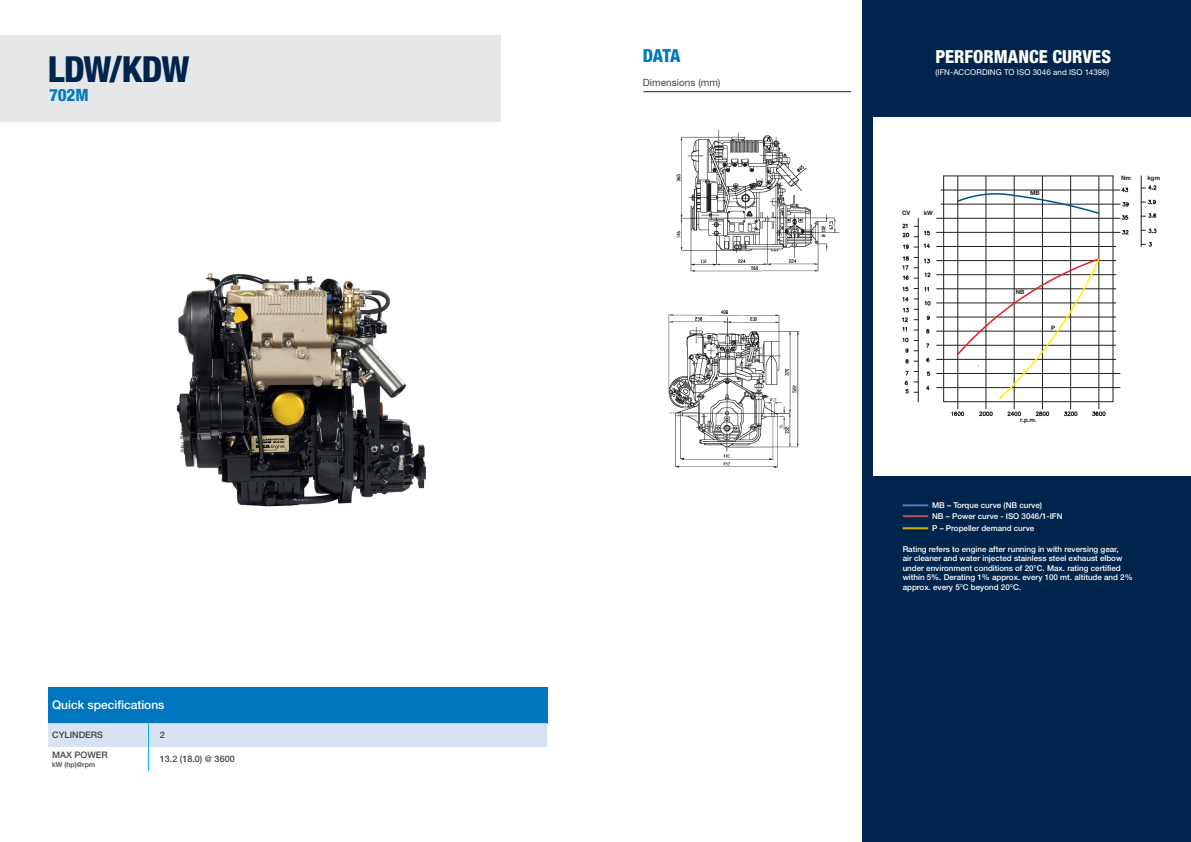
<style>
.page{position:relative;width:1191px;height:842px;background:#fff}
.page>*{position:absolute;margin:0;border:0;box-sizing:border-box;transform-origin:0 0}
.t1{font:800 condensed 36px "Helvetica Neue LT Pro";letter-spacing:-.025em;color:#00254c}
.t2{font:800 condensed 18px "Helvetica Neue LT Pro";color:#fff}
.t3{font:800 condensed 18px "Helvetica Neue LT Pro";color:#0076be}
.t4{font:800 condensed 17px "Helvetica Neue LT Pro";color:#007cc2}
.t5{font:500 12px "Helvetica Neue LT Pro";color:#fff}
.t6{font:10px "Helvetica Neue LT Pro";letter-spacing:.005em;color:#414445}
.t7{font:500 9px "Helvetica Neue LT Pro";color:#414445}
.t8{font:500 8px/9.6px "Helvetica Neue LT Pro";color:#fff}
.t9{font:8px "Helvetica Neue LT Pro";letter-spacing:.01em;color:#fff}
.t10{font:500 7px "Helvetica Neue LT Pro";color:#414445}
.t11{font:700 6.1px "Helvetica Neue LT Pro";color:#231f20}
</style>
<div class="page">
<div style="left:48px;top:687px;width:499px;height:36px;background:#0076be"></div>
<svg style="left:48px;top:723px;width:499px;height:48px"></svg>
<div style="left:0;top:36px;width:500px;height:86px;background:#e6e7e9"></div>
<img style="left:176px;top:273px;width:250px;height:234px">
<div style="left:862px;top:0;width:329px;height:842px;background:#00254c"></div>
<div style="left:873px;top:118px;width:318px;height:358px;background:#fff"></div>
<hr style="left:902px;top:515px;width:26px;height:2px;background:#bb5151">
<hr style="left:902px;top:527px;width:26px;height:2px;background:#ddb008">
<hr style="left:902px;top:504px;width:26px;height:2px;background:#4a7ec0">
<hr style="left:643px;top:91px;width:208px;height:1px;background:#231f20">
<img style="left:676px;top:129px;width:164px;height:143px">
<img style="left:668px;top:310px;width:131px;height:158px">
<hr style="left:1098px;top:176px;width:1px;height:233px;background:#231f20">
<hr style="left:1070px;top:176px;width:1px;height:233px;background:#231f20">
<hr style="left:1042px;top:176px;width:1px;height:233px;background:#231f20">
<hr style="left:985px;top:176px;width:1px;height:233px;background:#231f20">
<hr style="left:957px;top:176px;width:1px;height:233px;background:#231f20">
<hr style="left:943px;top:176px;width:1px;height:226px;background:#231f20">
<hr style="left:936px;top:218px;width:184px;height:1px;background:#231f20">
<hr style="left:936px;top:232px;width:184px;height:1px;background:#231f20">
<hr style="left:936px;top:387px;width:184px;height:1px;background:#231f20">
<hr style="left:936px;top:373px;width:184px;height:1px;background:#231f20">
<hr style="left:936px;top:359px;width:179px;height:1px;background:#231f20">
<hr style="left:936px;top:345px;width:179px;height:1px;background:#231f20">
<hr style="left:936px;top:331px;width:179px;height:1px;background:#231f20">
<hr style="left:936px;top:317px;width:179px;height:1px;background:#231f20">
<hr style="left:936px;top:303px;width:179px;height:1px;background:#231f20">
<hr style="left:936px;top:289px;width:179px;height:1px;background:#231f20">
<hr style="left:936px;top:274px;width:179px;height:1px;background:#231f20">
<hr style="left:936px;top:260px;width:179px;height:1px;background:#231f20">
<hr style="left:936px;top:246px;width:179px;height:1px;background:#231f20">
<hr style="left:1112px;top:176px;width:1px;height:226px;background:#231f20">
<svg style="left:927px;top:372px;width:3px;height:4px"></svg>
<svg style="left:926px;top:358px;width:3px;height:4px"></svg>
<svg style="left:926px;top:329px;width:3px;height:4px"></svg>
<svg style="left:924px;top:301px;width:6px;height:4px"></svg>
<svg style="left:924px;top:287px;width:4px;height:4px"></svg>
<svg style="left:924px;top:272px;width:6px;height:5px"></svg>
<svg style="left:924px;top:258px;width:6px;height:5px"></svg>
<svg style="left:924px;top:244px;width:6px;height:4px"></svg>
<svg style="left:924px;top:231px;width:5px;height:4px"></svg>
<hr style="left:1014px;top:176px;width:1px;height:233px;background:#231f20">
<hr style="left:940px;top:204px;width:180px;height:1px;background:#231f20">
<hr style="left:940px;top:190px;width:180px;height:1px;background:#231f20">
<svg style="left:1121px;top:188px;width:7px;height:4px"></svg>
<svg style="left:1122px;top:202px;width:6px;height:4px"></svg>
<svg style="left:1121px;top:216px;width:7px;height:4px"></svg>
<svg style="left:956px;top:192px;width:144px;height:23px"></svg>
<hr style="left:943px;top:401px;width:170px;height:1px;background:#231f20">
<hr style="left:943px;top:176px;width:170px;height:1px;background:#231f20">
<hr style="left:1141px;top:176px;width:1px;height:70px;background:#231f20">
<svg style="left:1122px;top:230px;width:6px;height:4px"></svg>
<svg style="left:1141px;top:242px;width:10px;height:4px"></svg>
<svg style="left:1141px;top:229px;width:15px;height:4px"></svg>
<svg style="left:1141px;top:213px;width:15px;height:5px"></svg>
<svg style="left:1141px;top:200px;width:14px;height:4px"></svg>
<svg style="left:1141px;top:185px;width:15px;height:5px"></svg>
<hr style="left:918px;top:218px;width:1px;height:184px;background:#231f20">
<svg style="left:905px;top:381px;width:3px;height:12px"></svg>
<svg style="left:905px;top:359px;width:3px;height:4px"></svg>
<svg style="left:905px;top:348px;width:3px;height:5px"></svg>
<svg style="left:902px;top:338px;width:6px;height:4px"></svg>
<svg style="left:902px;top:308px;width:6px;height:23px"></svg>
<svg style="left:902px;top:297px;width:6px;height:4px"></svg>
<svg style="left:902px;top:287px;width:6px;height:4px"></svg>
<svg style="left:902px;top:256px;width:6px;height:24px"></svg>
<svg style="left:903px;top:244px;width:5px;height:5px"></svg>
<svg style="left:902px;top:223px;width:16px;height:14px"></svg>
<svg style="left:956px;top:257px;width:145px;height:144px"></svg>
<svg style="left:979px;top:412px;width:13px;height:4px"></svg>
<svg style="left:1007px;top:412px;width:13px;height:4px"></svg>
<svg style="left:1035px;top:412px;width:14px;height:4px"></svg>
<svg style="left:1064px;top:412px;width:13px;height:4px"></svg>
<svg style="left:951px;top:411px;width:13px;height:5px"></svg>
<svg style="left:1092px;top:412px;width:13px;height:4px"></svg>
<h1 class="t1" style="left:48px;top:48px;width:143px">LDW/KDW</h1>
<h3 class="t4" style="left:49px;top:85px;width:41px">702M</h3>
<h3 class="t5" style="left:52px;top:698px;width:114px">Quick specifications</h3>
<p class="t7" style="left:52px;top:730px;width:52px">CYLINDERS</p>
<p class="t7" style="left:160px;top:730px;width:7px">2</p>
<p class="t7" style="left:52px;top:749px;width:57px">MAX POWER</p>
<p class="t10" style="left:52px;top:760px;width:44px">kW (hp)@rpm</p>
<p class="t7" style="left:160px;top:754px;width:76px">13.2 (18.0) @ 3600</p>
<h2 class="t3" style="left:642px;top:44px;width:39px">DATA</h2>
<p class="t6" style="left:643px;top:76px;width:79px">Dimensions (mm)</p>
<h2 class="t2" style="left:935px;top:45px;width:177px">PERFORMANCE CURVES</h2>
<p class="t9" style="left:935px;top:67px;width:175px">(IFN-ACCORDING TO ISO 3046 and ISO 14396)</p>
<p class="t11" style="left:902px;top:209px;width:10px">CV</p>
<p class="t11" style="left:923px;top:209px;width:11px">kW</p>
<p class="t11" style="left:1030px;top:190px;width:11px">MB</p>
<p class="t11" style="left:1015px;top:288px;width:10px">NB</p>
<p class="t11" style="left:1051px;top:324px;width:6px">P</p>
<p class="t11" style="left:1121px;top:174px;width:11px">Nm</p>
<p class="t11" style="left:1147px;top:174px;width:14px">kgm</p>
<p class="t11" style="left:1020px;top:416px;width:18px">r.p.m.</p>
<p class="t8" style="left:932px;top:501px;width:111px">MB – Torque curve (NB curve)</p>
<p class="t8" style="left:932px;top:510px;width:132px;line-height:12.1px">NB – Power curve - ISO 3046/1-IFN<br>P – Propeller demand curve</p>
<p class="t8" style="left:902px;top:544px;width:232px">Rating refers to engine after running in with reversing gear,<br>air cleaner and water injected stainless steel exhaust elbow under environment conditions of 20°C. Max. rating certified within 5%. Derating 1% approx. every 100 mt. altitude and 2% approx. every 5°C beyond 20°C.</p>
</div>
